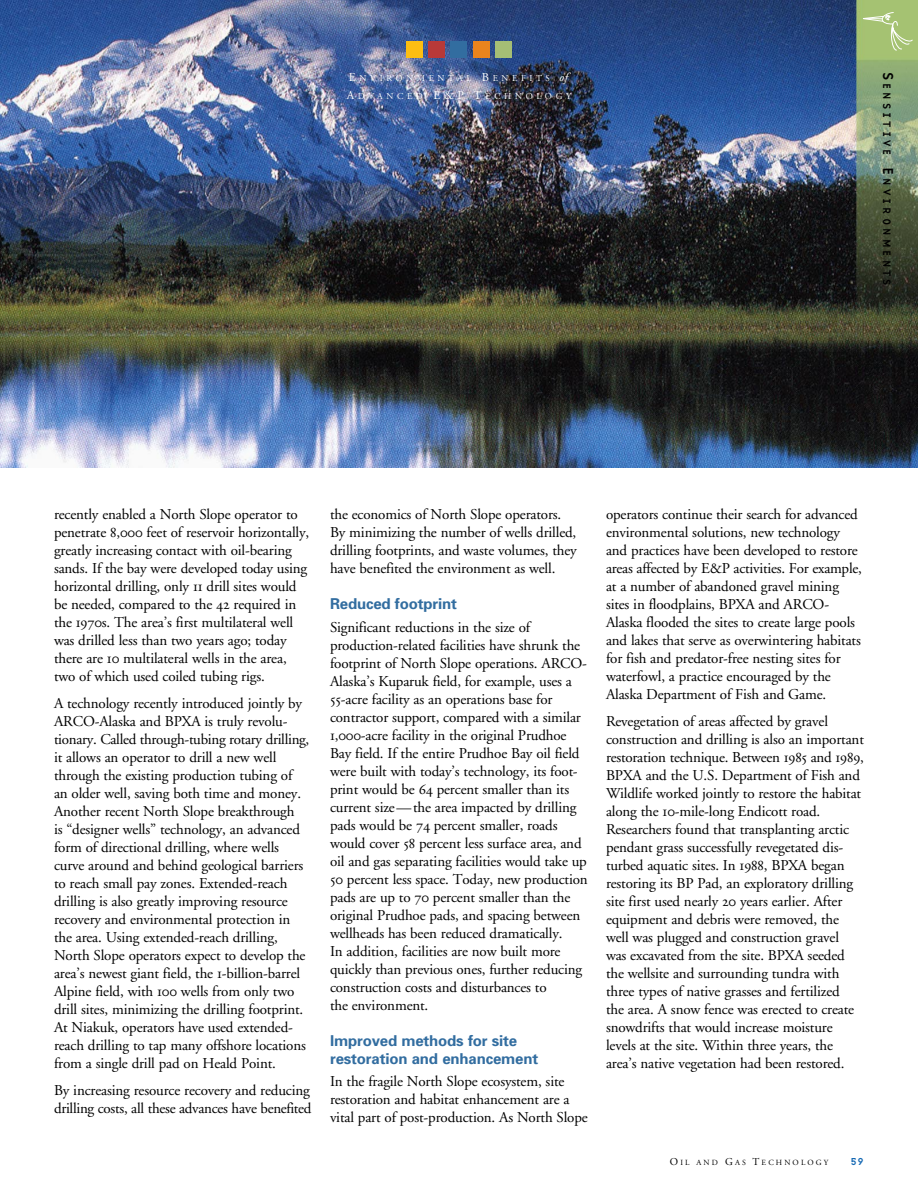
<style>
.page{position:relative;width:918px;height:1188px;background:#fff}
.page>*{position:absolute;margin:0;border:0;box-sizing:border-box;transform-origin:0 0}
.t1{font:15px/18px "Adobe Garamond Reg Os F";letter-spacing:-.01em;color:#000}
.t2{font:700 15px/18px "Univers";letter-spacing:-.01em;color:#326da0}
.t3{font:11.25px "Base Nine";letter-spacing:.265em;color:#000}
.t4{font:10.5px "Base Nine";color:#1468b3}
.t5{font:9px/18px "Adobe Garamond";letter-spacing:.4em;color:#fff}
.t6{font:7.8px "Adobe Garamond";letter-spacing:.265em;color:#000}
.s1{font-size:12px}
.s2{font-style:italic;font-size:12px}
.s3{font-size:15px}
.s4{font-size:10.5px}
</style>
<div class="page">
<img style="left:0;top:0;width:918px;height:468px">
<div style="left:406px;top:41px;width:17px;height:16px;background:#fdbe12"></div>
<div style="left:429px;top:41px;width:16px;height:16px;background:#b83938"></div>
<div style="left:451px;top:41px;width:16px;height:16px;background:#326da0"></div>
<div style="left:473px;top:41px;width:16px;height:16px;background:#ea841d"></div>
<div style="left:495px;top:41px;width:17px;height:16px;background:#a5be75"></div>
<svg style="left:859px;top:12px;width:54px;height:39px;background:#adc77f"></svg>
<p class="t5" style="left:347px;top:70px;width:226px"><span class="s1">E</span>NVIRONMENTAL <span class="s1">B</span>ENEFITS <span class="s2">of<br></span><span class="s1">A</span>DVANCED <span class="s1">E&amp;P T</span>ECHNOLOGY</p>
<p class="t3" style="left:892px;top:72px;width:215px;rotate:90deg"><span class="s3">S</span>ENSITIVE <span class="s3">E</span>NVIRONMENTS</p>
<p class="t1" style="left:54px;top:507px;width:257px">recently enabled a North Slope operator to penetrate 8,000 feet of reservoir horizontally, greatly increasing contact with oil-bearing sands. If the bay were developed today using horizontal drilling, only 11 drill sites would be needed, compared to the 42 required in the 1970s. The area’s first multilateral well was drilled less than two years ago; today there are 10 multilateral wells in the area, two of which used coiled tubing rigs.</p>
<p class="t1" style="left:54px;top:696px;width:257px">A technology recently introduced jointly by ARCO-Alaska and BPXA is truly revolu&shy;tionary. Called through-tubing rotary drilling, it allows an operator to drill a new well through the existing production tubing of an older well, saving both time and money.<br>Another recent North Slope breakthrough<br>is “designer wells” technology, an advanced form of directional drilling, where wells curve around and behind geological barriers to reach small pay zones. Extended-reach drilling is also greatly improving resource recovery and environmental protection in the area. Using extended-reach drilling, North Slope operators expect to develop the area’s newest giant field, the 1-billion-barrel Alpine field, with 100 wells from only two drill sites, minimizing the drilling footprint.<br>At Niakuk, operators have used extended&shy;reach drilling to tap many offshore locations from a single drill pad on Heald Point.</p>
<p class="t1" style="left:54px;top:1083px;width:259px">By increasing resource recovery and reducing drilling costs, all these advances have benefited</p>
<p class="t1" style="left:330px;top:507px;width:248px">the economics of North Slope operators.<br>By minimizing the number of wells drilled, drilling footprints, and waste volumes, they have benefited the environment as well.</p>
<p class="t2" style="left:330px;top:596px;width:128px">Reduced footprint</p>
<p class="t1" style="left:330px;top:619px;width:259px">Significant reductions in the size of production-related facilities have shrunk the footprint of North Slope operations. ARCO-Alaska’s Kuparuk field, for example, uses a 55-acre facility as an operations base for contractor support, compared with a similar 1,000-acre facility in the original Prudhoe Bay field. If the entire Prudhoe Bay oil field were built with today’s technology, its foot&shy;print would be 64 percent smaller than its current size—the area impacted by drilling pads would be 74 percent smaller, roads would cover 58 percent less surface area, and oil and gas separating facilities would take up 50 percent less space. Today, new production pads are up to 70 percent smaller than the original Prudhoe pads, and spacing between wellheads has been reduced dramatically.<br>In addition, facilities are now built more quickly than previous ones, further reducing construction costs and disturbances to<br>the environment.</p>
<p class="t2" style="left:330px;top:1033px;width:210px">Improved methods for site restoration and enhancement</p>
<p class="t1" style="left:330px;top:1074px;width:259px">In the fragile North Slope ecosystem, site restoration and habitat enhancement are a vital part of post-production. As North Slope</p>
<p class="t1" style="left:606px;top:507px;width:257px">operators continue their search for advanced environmental solutions, new technology and practices have been developed to restore areas affected by E&amp;P activities. For example, at a number of abandoned gravel mining sites in floodplains, BPXA and ARCO-Alaska flooded the sites to create large pools and lakes that serve as overwintering habitats for fish and predator-free nesting sites for waterfowl, a practice encouraged by the Alaska Department of Fish and Game.</p>
<p class="t1" style="left:606px;top:714px;width:259px">Revegetation of areas affected by gravel construction and drilling is also an important restoration technique. Between 1985 and 1989, BPXA and the U.S. Department of Fish and Wildlife worked jointly to restore the habitat along the 10-mile-long Endicott road.<br>Researchers found that transplanting arctic pendant grass successfully revegetated dis&shy;turbed aquatic sites. In 1988, BPXA began restoring its BP Pad, an exploratory drilling site first used nearly 20 years earlier. After equipment and debris were removed, the well was plugged and construction gravel<br>was excavated from the site. BPXA seeded the wellsite and surrounding tundra with three types of native grasses and fertilized<br>the area. A snow fence was erected to create snowdrifts that would increase moisture levels at the site. Within three years, the area’s native vegetation had been restored.</p>
<p class="t6" style="left:670px;top:1159px;width:160px"><span class="s4">O</span>IL AND <span class="s4">G</span>AS <span class="s4">T</span>ECHNOLOGY</p>
<p class="t4" style="left:850px;top:1157px;width:15px">59</p>
</div>
